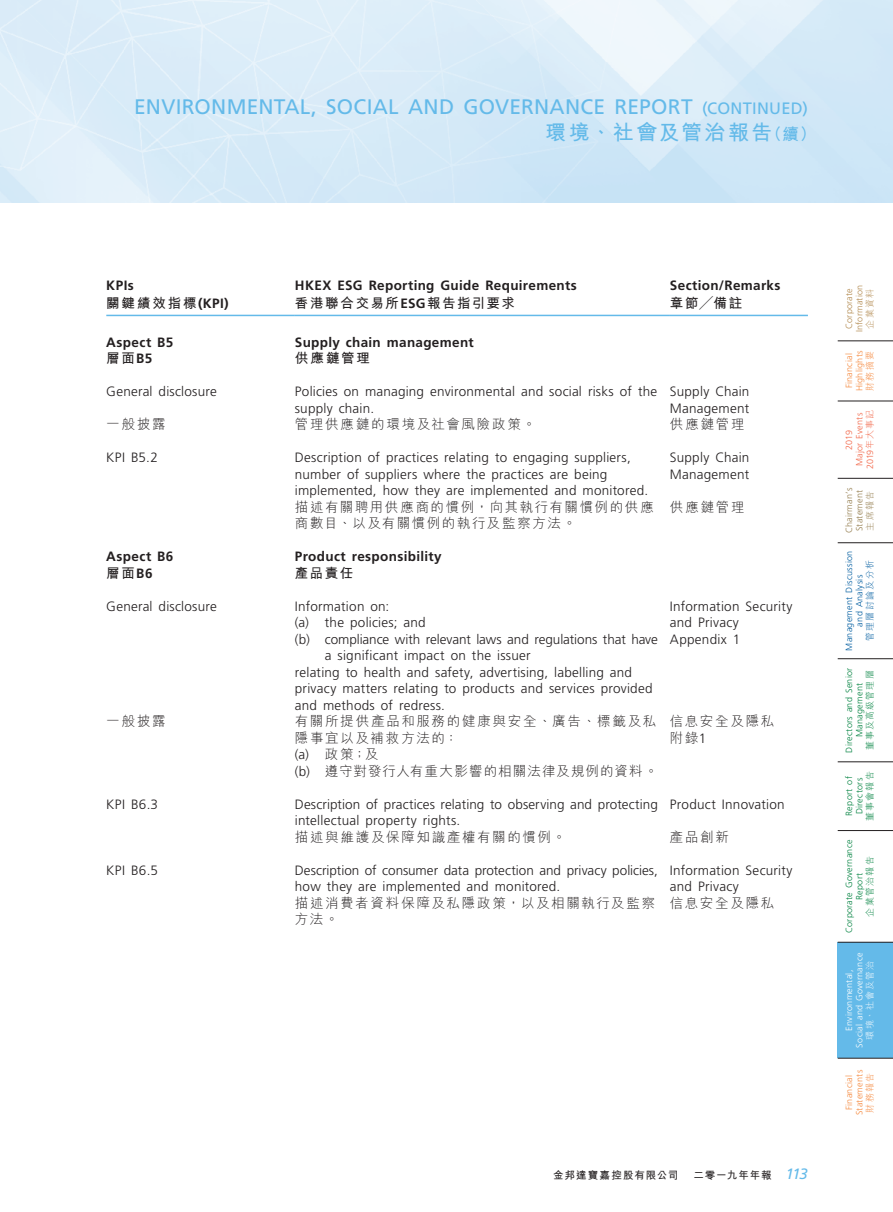
<style>
.page{position:relative;width:893px;height:1212px;background:#fff}
.page>*{position:absolute;margin:0;border:0;box-sizing:border-box;transform-origin:0 0}
.t1{font:21px "Frutiger LT Std";letter-spacing:.015em;color:#64bae9}
.t2{font:700 21px "M Hei HK";letter-spacing:.11em;color:#64bae9}
._01_Body_Text{font:300 13.5px/16.5px "Frutiger LT Std";letter-spacing:.015em;color:#231f20}
._01_Body_Text-2{font:300 13.5px/16.5px "M Hei HK";letter-spacing:.12em;color:#231f20}
._01_Body_Text-3{font:700 13.5px "Frutiger LT Std";letter-spacing:.025em;color:#231f20}
._01_Body_Text-4{font:300 13.5px/16.5px "Frutiger LT Std";letter-spacing:-.005em;color:#231f20}
._01_Body_Text-5{font:700 13.5px "M Hei HK";letter-spacing:.12em;color:#231f20}
._01_Body_Text-6{font:300 13.5px "M Hei HK";letter-spacing:.08em;color:#231f20}
.t3{font:700 10.5px "M Hei HK";letter-spacing:.09em;color:#231f20}
.t4{font:300 9px/10.5px "Frutiger LT Std";letter-spacing:.03em;color:#028240;text-align:center}
.t5{font:300 9px/10.5px "Frutiger LT Std";letter-spacing:.03em;color:#f5883d;text-align:center}
.t6{font:300 9px/10.5px "Frutiger LT Std";letter-spacing:.03em;color:#fff;text-align:center}
.t7{font:300 9px/10.5px "Frutiger LT Std";letter-spacing:.03em;color:#005da0;text-align:center}
.t8{font:300 9px/10.5px "Frutiger LT Std";letter-spacing:.02em;color:#f26648;text-align:center}
.t9{font:300 9px/10.5px "Frutiger LT Std";letter-spacing:.03em;color:#b1884d;text-align:center}
.t10{font:300 9px/10.5px "Frutiger LT Std";letter-spacing:.025em;color:#937c4d}
.t11{font:300 9px "M Hei HK";letter-spacing:.14em;color:#028240}
.t12{font:300 9px "M Hei HK";letter-spacing:.14em;color:#f5883d}
.t13{font:300 9px "M Hei HK";letter-spacing:.135em;color:#005da0}
.t14{font:300 9px "M Hei HK";letter-spacing:.135em;color:#fff}
.t15{font:300 9px "M Hei HK";color:#b1884d}
.t16{font:300 9px "M Hei HK";color:#937c4d}
.s1{font-size:16.5px}
.s2{font-family:"Frutiger LT Std"}
.s3{font-family:"Frutiger LT Std";font-weight:400;font-style:italic;font-size:15px;color:#64bae9}
.s4{font-family:"M Hei HK"}
</style>
<div class="page">
<img style="left:0;top:0;width:893px;height:203px">
<div style="left:838px;top:942px;width:55px;height:116px;background:#64bae9"></div>
<hr style="left:838px;top:340px;width:55px;height:1px;background:#231f20">
<hr style="left:838px;top:401px;width:55px;height:1px;background:#231f20">
<hr style="left:838px;top:478px;width:55px;height:1px;background:#231f20">
<hr style="left:838px;top:542px;width:55px;height:1px;background:#231f20">
<hr style="left:838px;top:658px;width:55px;height:1px;background:#231f20">
<hr style="left:838px;top:761px;width:55px;height:1px;background:#231f20">
<hr style="left:838px;top:830px;width:55px;height:1px;background:#231f20">
<hr style="left:838px;top:942px;width:55px;height:1px;background:#231f20">
<hr style="left:838px;top:1058px;width:55px;height:1px;background:#231f20">
<hr style="left:106px;top:315px;width:189px;height:1px;background:#64bae9">
<hr style="left:295px;top:315px;width:375px;height:1px;background:#64bae9">
<hr style="left:670px;top:315px;width:138px;height:1px;background:#64bae9">
<h1 class="t1" style="left:134px;top:95px;width:675px">ENVIRONMENTAL, SOCIAL AND GOVERNANCE REPORT <span class="s1">(CONTINUED)</span></h1>
<h1 class="t2" style="left:545px;top:117px;width:272px">環境、社會及管治報告<span class="s1">（續）</span></h1>
<p class="_01_Body_Text-3" style="left:106px;top:278px;width:29px">KPIs</p>
<p class="_01_Body_Text-3" style="left:295px;top:278px;width:283px">HKEX ESG Reporting Guide Requirements</p>
<p class="_01_Body_Text-3" style="left:670px;top:278px;width:112px">Section/Remarks</p>
<p class="_01_Body_Text-5" style="left:106px;top:294px;width:124px">關鍵績效指標<span class="s2">(KPI)</span></p>
<p class="_01_Body_Text-5" style="left:295px;top:294px;width:221px">香港聯合交易所<span class="s2">ESG</span>報告指引要求</p>
<p class="_01_Body_Text-5" style="left:670px;top:294px;width:74px">章節╱備註</p>
<p class="_01_Body_Text-3" style="left:106px;top:334px;width:69px">Aspect B5</p>
<p class="_01_Body_Text-3" style="left:295px;top:334px;width:180px">Supply chain management</p>
<p class="_01_Body_Text-5" style="left:106px;top:348px;width:48px">層面<span class="s2">B5</span></p>
<p class="_01_Body_Text-5" style="left:295px;top:348px;width:77px">供應鏈管理</p>
<p class="_01_Body_Text" style="left:106px;top:383px;width:112px">General disclosure</p>
<p class="_01_Body_Text" style="left:295px;top:383px;width:364px">Policies on managing environmental and social risks of the supply chain.</p>
<p class="_01_Body_Text" style="left:670px;top:383px;width:81px">Supply Chain<br>Management</p>
<p class="_01_Body_Text-2" style="left:106px;top:416px;width:61px">一般披露</p>
<p class="_01_Body_Text-2" style="left:295px;top:416px;width:242px">管理供應鏈的環境及社會風險政策。</p>
<p class="_01_Body_Text-2" style="left:670px;top:416px;width:76px">供應鏈管理</p>
<p class="_01_Body_Text" style="left:106px;top:449px;width:53px">KPI B5.2</p>
<p class="_01_Body_Text" style="left:295px;top:449px;width:355px">Description of practices relating to engaging suppliers, number of suppliers where the practices are being implemented, how they are implemented and monitored.</p>
<p class="_01_Body_Text" style="left:670px;top:449px;width:81px">Supply Chain<br>Management</p>
<p class="_01_Body_Text-2" style="left:295px;top:498px;width:361px">描述有關聘用供應商的慣例，向其執行有關慣例的供應商數目、以及有關慣例的執行及監察方法。</p>
<p class="_01_Body_Text-2" style="left:670px;top:498px;width:76px">供應鏈管理</p>
<p class="_01_Body_Text-3" style="left:106px;top:549px;width:69px">Aspect B6</p>
<p class="_01_Body_Text-3" style="left:295px;top:549px;width:148px">Product responsibility</p>
<p class="_01_Body_Text-5" style="left:106px;top:563px;width:48px">層面<span class="s2">B6</span></p>
<p class="_01_Body_Text-5" style="left:295px;top:563px;width:60px">產品責任</p>
<p class="_01_Body_Text" style="left:106px;top:598px;width:112px">General disclosure</p>
<p class="_01_Body_Text" style="left:295px;top:598px;width:96px">Information on:</p>
<p class="_01_Body_Text" style="left:295px;top:614px;width:132px">(a) the policies; and</p>
<p class="_01_Body_Text-4" style="left:325px;top:631px;width:335px;text-indent:-30px">(b) compliance with relevant laws and regulations that have a significant impact on the issuer</p>
<p class="_01_Body_Text" style="left:295px;top:664px;width:359px">relating to health and safety, advertising, labelling and privacy matters relating to products and services provided and methods of redress.</p>
<p class="_01_Body_Text" style="left:670px;top:598px;width:124px">Information Security and Privacy<br>Appendix 1</p>
<p class="_01_Body_Text-2" style="left:106px;top:713px;width:61px">一般披露</p>
<p class="_01_Body_Text-2" style="left:295px;top:713px;width:363px">有關所提供產品和服務的健康與安全、廣告、標籤及私隱事宜以及補救方法的：</p>
<p class="_01_Body_Text-2" style="left:295px;top:746px;width:85px"><span class="s2">(a)</span> 政策；及</p>
<p class="_01_Body_Text-6" style="left:295px;top:764px;width:364px"><span class="s2">(b)</span> 遵守對發行人有重大影響的相關法律及規例的資料。</p>
<p class="_01_Body_Text-2" style="left:670px;top:713px;width:106px">信息安全及隱私</p>
<p class="_01_Body_Text-2" style="left:670px;top:729px;width:38px">附錄<span class="s2">1</span></p>
<p class="_01_Body_Text" style="left:106px;top:796px;width:53px">KPI B6.3</p>
<p class="_01_Body_Text" style="left:295px;top:796px;width:364px">Description of practices relating to observing and protecting intellectual property rights.</p>
<p class="_01_Body_Text" style="left:670px;top:796px;width:116px">Product Innovation</p>
<p class="_01_Body_Text-2" style="left:295px;top:828px;width:273px">描述與維護及保障知識產權有關的慣例。</p>
<p class="_01_Body_Text-2" style="left:670px;top:828px;width:60px">產品創新</p>
<p class="_01_Body_Text" style="left:106px;top:862px;width:53px">KPI B6.5</p>
<p class="_01_Body_Text" style="left:295px;top:862px;width:364px">Description of consumer data protection and privacy policies, how they are implemented and monitored.</p>
<p class="_01_Body_Text" style="left:670px;top:862px;width:124px">Information Security and Privacy</p>
<p class="_01_Body_Text-2" style="left:295px;top:894px;width:362px">描述消費者資料保障及私隱政策，以及相關執行及監察方法。</p>
<p class="_01_Body_Text-2" style="left:670px;top:894px;width:106px">信息安全及隱私</p>
<p class="t3" style="left:553px;top:1167px;width:127px">金邦達寶嘉控股有限公司</p>
<p class="t3" style="left:693px;top:1167px;width:116px">二零一九年年報 <span class="s3">113</span></p>
<p class="t9" style="left:844px;top:332px;width:49px;rotate:-90deg">Corporate<br>Information</p>
<p class="t15" style="left:865px;top:329px;width:42px;rotate:-90deg">企業資料</p>
<p class="t5" style="left:844px;top:391px;width:42px;rotate:-90deg">Financial<br>Highlights</p>
<p class="t12" style="left:865px;top:391px;width:41px;rotate:-90deg">財務摘要</p>
<p class="t8" style="left:844px;top:469px;width:61px;rotate:-90deg">2019<br>Major Events<br>2019<span class="s4">年大事記</span></p>
<p class="t10" style="left:844px;top:533px;width:47px;rotate:-90deg">Chairman’s<br>Statement</p>
<p class="t16" style="left:865px;top:530px;width:41px;rotate:-90deg">主席報告</p>
<p class="t7" style="left:844px;top:651px;width:102px;rotate:-90deg">Management Discussion and Analysis</p>
<p class="t13" style="left:865px;top:641px;width:82px;rotate:-90deg">管理層討論及分析</p>
<p class="t4" style="left:844px;top:753px;width:86px;rotate:-90deg">Directors and Senior<br>Management</p>
<p class="t11" style="left:865px;top:750px;width:82px;rotate:-90deg">董事及高級管理層</p>
<p class="t4" style="left:844px;top:816px;width:41px;text-align:left;rotate:-90deg">Report of<br>Directors</p>
<p class="t11" style="left:865px;top:821px;width:51px;rotate:-90deg">董事會報告</p>
<p class="t4" style="left:844px;top:933px;width:95px;rotate:-90deg">Corporate Governance<br>Report</p>
<p class="t11" style="left:865px;top:916px;width:62px;rotate:-90deg">企業管治報告</p>
<p class="t6" style="left:844px;top:1047px;width:96px;rotate:-90deg">Environmental,<br>Social and Governance</p>
<p class="t14" style="left:865px;top:1040px;width:81px;rotate:-90deg">環境、社會及管治</p>
<p class="t5" style="left:844px;top:1115px;width:47px;rotate:-90deg">Financial<br>Statements</p>
<p class="t12" style="left:865px;top:1112px;width:41px;rotate:-90deg">財務報告</p>
</div>
